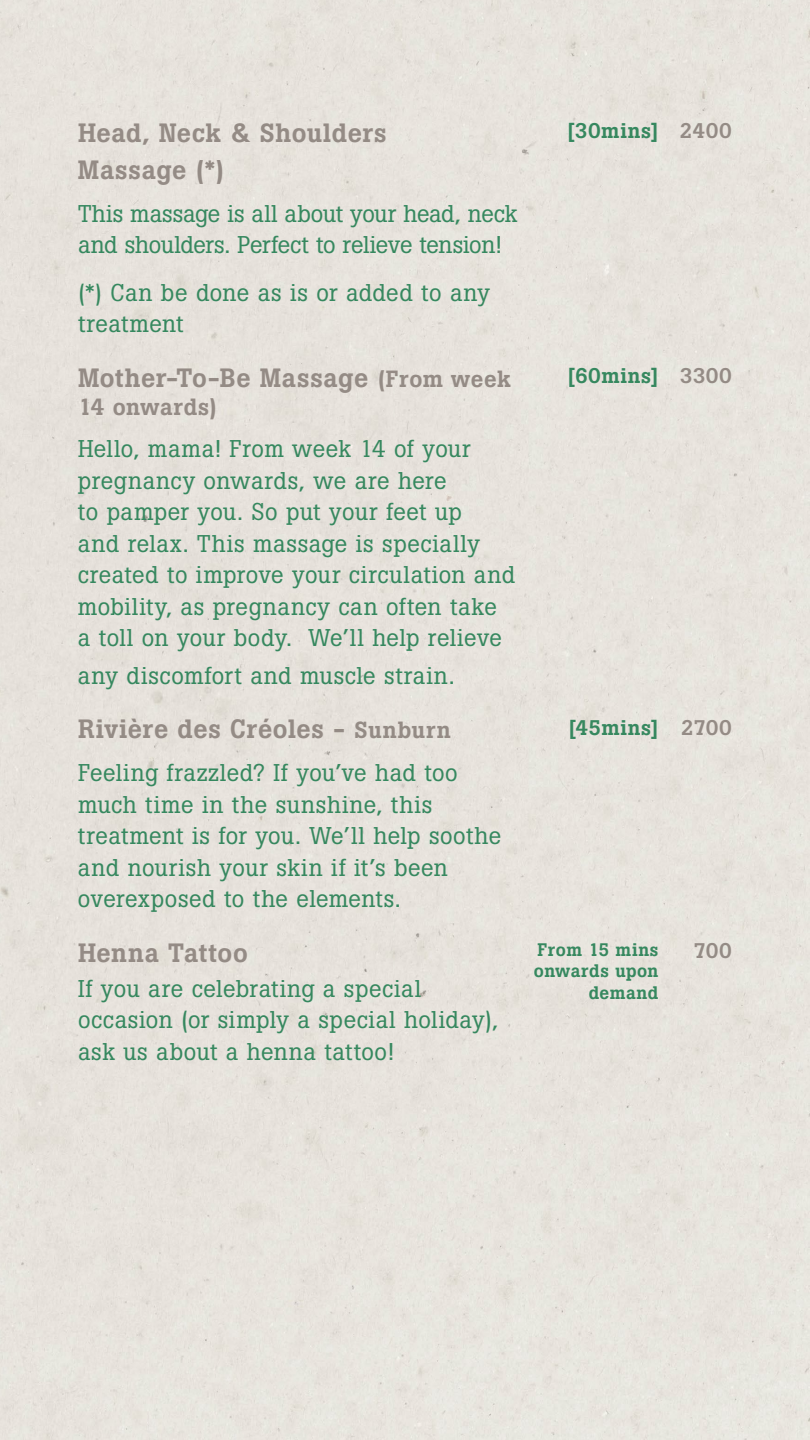
<style>
.page{position:relative;width:810px;height:1440px;background:#e7e3dc}
.page>*{position:absolute;margin:0;border:0;box-sizing:border-box;transform-origin:0 0}
.t1{font:500 26.25px/37.5px "Boton";letter-spacing:.02em;color:#948b85}
.t2{font:24px/31.5px "Boton";letter-spacing:.02em;color:#36885f}
.t3{font:24px/31.5px "Boton";letter-spacing:-.01em;color:#36885f}
.t4{font:500 23.25px "Boton";letter-spacing:.025em;color:#948b85}
.t5{font:500 21px "Boton";letter-spacing:.03em;color:#36885f}
.t6{font:500 21px "Boton";color:#948b85}
.t7{font:500 18px/21.6px "Boton";letter-spacing:.025em;color:#36885f;text-align:right}
.s1{font-size:23.25px}
.s2{color:#948b85}
</style>
<div class="page">
<p class="t1" style="left:78px;top:114px;width:310px">Head, Neck &amp; Shoulders<br>Massage (*)</p>
<p class="t3" style="left:78px;top:198px;width:441px">This massage is all about your head, neck and shoulders. Perfect to relieve tension!</p>
<p class="t2" style="left:78px;top:277px;width:414px">(*) Can be done as is or added to any treatment</p>
<p class="t1" style="left:78px;top:359px;width:435px">Mother-To-Be Massage <span class="s1">(From week</span></p>
<p class="t4" style="left:78px;top:393px;width:140px">14 onwards)</p>
<p class="t2" style="left:78px;top:433px;width:439px">Hello, mama! From week 14 of your pregnancy onwards, we are here<br>to pamper you. So put your feet up<br>and relax. This massage is specially created to improve your circulation and mobility, as pregnancy can often take a toll on your body. We’ll help relieve</p>
<p class="t2" style="left:78px;top:660px;width:378px">any discomfort and muscle strain.</p>
<p class="t1" style="left:78px;top:710px;width:374px">Rivière des Créoles - <span class="s1">Sunburn</span></p>
<p class="t2" style="left:78px;top:757px;width:425px">Feeling frazzled? If you’ve had too much time in the sunshine, this treatment is for you. We’ll help soothe and nourish your skin if it’s been overexposed to the elements.</p>
<p class="t1" style="left:78px;top:934px;width:171px">Henna Tattoo</p>
<p class="t2" style="left:78px;top:973px;width:422px">If you are celebrating a special occasion (or simply a special holiday), ask us about a henna tattoo!</p>
<p class="t5" style="left:567px;top:118px;width:166px">[30mins] <span class="s2">2400</span></p>
<p class="t5" style="left:568px;top:363px;width:166px">[60mins] <span class="s2">3300</span></p>
<p class="t5" style="left:568px;top:715px;width:165px">[45mins] <span class="s2">2700</span></p>
<p class="t7" style="left:534px;top:939px;width:126px">From 15 mins onwards upon demand</p>
<p class="t6" style="left:694px;top:938px;width:40px">700</p>
</div>
